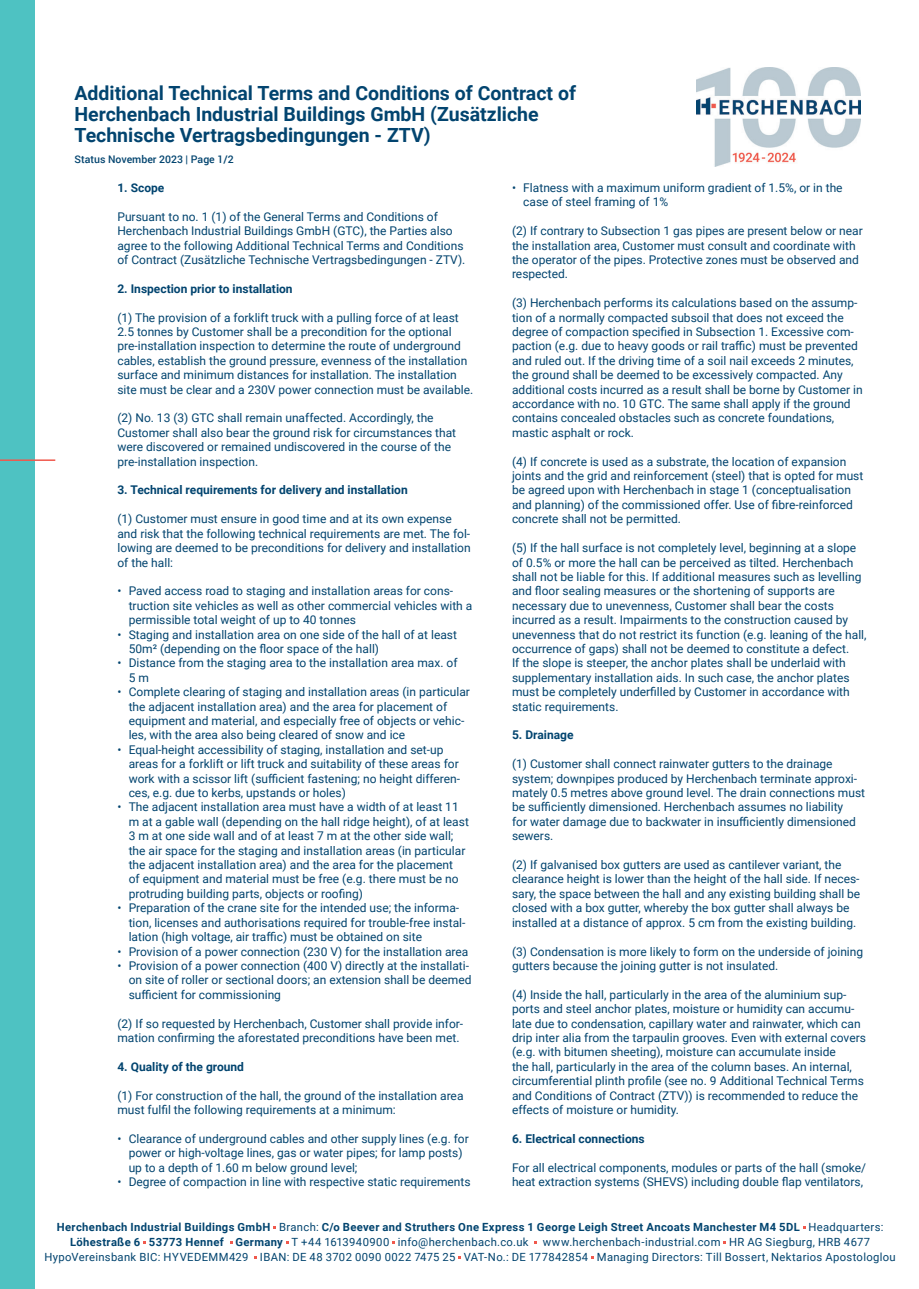
<style>
.page{position:relative;width:919px;height:1289px;background:#fff}
.page>*{position:absolute;margin:0;border:0;box-sizing:border-box;transform-origin:0 0}
.t1{font:700 19.5px/21px "Roboto";color:#02446f}
.t2{font:12px/14.4px "Roboto";color:#02446f}
.t3{font:700 12px "Roboto";color:#02446f}
.t4{font:11.25px "Roboto";letter-spacing:.03em;color:#02446f}
.t5{font:700 11.25px "Roboto";letter-spacing:.03em;color:#02446f}
.t6{font:500 10.5px "Roboto";color:#02446f}
.s1{font-weight:400}
.s2{font-weight:700}
</style>
<div class="page">
<div style="left:0;top:0;width:34px;height:1288px;background:#4ec2c2"></div>
<hr style="left:0;top:459px;width:55px;height:2px;background:#f0594d">
<img style="left:696px;top:67px;width:164px;height:100px">
<p class="t1" style="left:74px;top:82px;width:503px">Additional Technical Terms and Conditions of Contract of<br>Herchenbach Industrial Buildings GmbH (Zusätzliche</p>
<p class="t1" style="left:74px;top:124px;width:358px">Technische Vertragsbedingungen - ZTV)</p>
<p class="t6" style="left:74px;top:152px;width:161px">Status November 2023 | Page 1/2</p>
<p class="t3" style="left:117px;top:179px;width:49px">1. Scope</p>
<p class="t2" style="left:117px;top:209px;width:349px">Pursuant to no. 1 (1) of the General Terms and Conditions of Herchenbach Industrial Buildings GmbH (GTC), the Parties also agree to the following Additional Technical Terms and Conditions of Contract (Zusätzliche Technische Vertragsbedingungen - ZTV).</p>
<p class="t3" style="left:117px;top:280px;width:177px">2. Inspection prior to installation</p>
<p class="t2" style="left:117px;top:310px;width:357px">(1) The provision of a forklift truck with a pulling force of at least 2.5 tonnes by Customer shall be a precondition for the optional pre-installation inspection to determine the route of underground cables, establish the ground pressure, evenness of the installation surface and minimum distances for installation. The installation site must be clear and a 230V power connection must be available.</p>
<p class="t2" style="left:117px;top:410px;width:340px">(2) No. 13 (3) GTC shall remain unaffected. Accordingly, the Customer shall also bear the ground risk for circumstances that were discovered or remained undiscovered in the course of the pre-installation inspection.</p>
<p class="t3" style="left:117px;top:482px;width:292px">3. Technical requirements for delivery and installation</p>
<p class="t2" style="left:117px;top:511px;width:355px">(1) Customer must ensure in good time and at its own expense and risk that the following technical requirements are met. The fol&shy;lowing are deemed to be preconditions for delivery and installation of the hall:</p>
<p class="t2" style="left:129px;top:583px;width:345px;text-indent:-11px">• Paved access road to staging and installation areas for cons&shy;truction site vehicles as well as other commercial vehicles with a permissible total weight of up to 40 tonnes</p>
<p class="t2" style="left:129px;top:626px;width:330px;text-indent:-11px">• Staging and installation area on one side of the hall of at least<br>50m² (depending on the floor space of the hall)</p>
<p class="t2" style="left:129px;top:655px;width:330px;text-indent:-11px">• Distance from the staging area to the installation area max. of<br>5 m</p>
<p class="t2" style="left:129px;top:684px;width:343px;text-indent:-11px">• Complete clearing of staging and installation areas (in particular the adjacent installation area) and the area for placement of equipment and material, and especially free of objects or vehic&shy;les, with the area also being cleared of snow and ice</p>
<p class="t2" style="left:129px;top:742px;width:333px;text-indent:-11px">• Equal-height accessibility of staging, installation and set-up areas for a forklift or lift truck and suitability of these areas for work with a scissor lift (sufficient fastening; no height differen&shy;ces, e.g. due to kerbs, upstands or holes)</p>
<p class="t2" style="left:129px;top:799px;width:342px;text-indent:-11px">• The adjacent installation area must have a width of at least 11 m at a gable wall (depending on the hall ridge height), of at least 3 m at one side wall and of at least 7 m at the other side wall; the air space for the staging and installation areas (in particular the adjacent installation area) and the area for the placement<br>of equipment and material must be free (e.g. there must be no protruding building parts, objects or roofing)</p>
<p class="t2" style="left:129px;top:900px;width:338px;text-indent:-11px">• Preparation of the crane site for the intended use; the informa&shy;tion, licenses and authorisations required for trouble-free instal&shy;lation (high voltage, air traffic) must be obtained on site</p>
<p class="t2" style="left:117px;top:943px;width:352px">• Provision of a power connection (230 V) for the installation area</p>
<p class="t2" style="left:129px;top:958px;width:344px;text-indent:-11px">• Provision of a power connection (400 V) directly at the installati&shy;on site of roller or sectional doors; an extension shall be deemed sufficient for commissioning</p>
<p class="t2" style="left:117px;top:1015px;width:347px">(2) If so requested by Herchenbach, Customer shall provide infor&shy;mation confirming the aforestated preconditions have been met.</p>
<p class="t3" style="left:117px;top:1058px;width:128px">4. Quality of the ground</p>
<p class="t2" style="left:117px;top:1087px;width:347px">(1) For construction of the hall, the ground of the installation area must fulfil the following requirements at a minimum:</p>
<p class="t2" style="left:129px;top:1130px;width:341px;text-indent:-11px">• Clearance of underground cables and other supply lines (e.g. for power or high-voltage lines, gas or water pipes; for lamp posts) up to a depth of 1.60 m below ground level;</p>
<p class="t2" style="left:117px;top:1174px;width:355px">• Degree of compaction in line with respective static requirements</p>
<p class="t2" style="left:523px;top:180px;width:321px;text-indent:-11px">• Flatness with a maximum uniform gradient of 1.5%, or in the case of steel framing of 1%</p>
<p class="t2" style="left:512px;top:223px;width:352px">(2) If contrary to Subsection 1 gas pipes are present below or near the installation area, Customer must consult and coordinate with the operator of the pipes. Protective zones must be observed and respected.</p>
<p class="t2" style="left:512px;top:295px;width:352px">(3) Herchenbach performs its calculations based on the assump&shy;tion of a normally compacted subsoil that does not exceed the degree of compaction specified in Subsection 1. Excessive com&shy;paction (e.g. due to heavy goods or rail traffic) must be prevented and ruled out. If the driving time of a soil nail exceeds 2 minutes, the ground shall be deemed to be excessively compacted. Any additional costs incurred as a result shall be borne by Customer in accordance with no. 10 GTC. The same shall apply if the ground contains concealed obstacles such as concrete foundations, mastic asphalt or rock.</p>
<p class="t2" style="left:512px;top:454px;width:353px">(4) If concrete is used as a substrate, the location of expansion joints and the grid and reinforcement (steel) that is opted for must be agreed upon with Herchenbach in stage 1 (conceptualisation and planning) of the commissioned offer. Use of fibre-reinforced concrete shall not be permitted.</p>
<p class="t2" style="left:512px;top:540px;width:356px">(5) If the hall surface is not completely level, beginning at a slope of 0.5% or more the hall can be perceived as tilted. Herchenbach shall not be liable for this. If additional measures such as levelling and floor sealing measures or the shortening of supports are necessary due to unevenness, Customer shall bear the costs incurred as a result. Impairments to the construction caused by unevenness that do not restrict its function (e.g. leaning of the hall, occurrence of gaps) shall not be deemed to constitute a defect.<br>If the slope is steeper, the anchor plates shall be underlaid with supplementary installation aids. In such case, the anchor plates must be completely underfilled by Customer in accordance with static requirements.</p>
<p class="t3" style="left:512px;top:726px;width:63px">5. Drainage</p>
<p class="t2" style="left:512px;top:756px;width:322px">(1) Customer shall connect rainwater gutters to the drainage</p>
<p class="t2" style="left:512px;top:770px;width:354px">system; downpipes produced by Herchenbach terminate approxi&shy;mately 0.5 metres above ground level. The drain connections must be sufficiently dimensioned. Herchenbach assumes no liability<br>for water damage due to backwater in insufficiently dimensioned sewers.</p>
<p class="t2" style="left:512px;top:857px;width:350px">(2) If galvanised box gutters are used as cantilever variant, the clearance height is lower than the height of the hall side. If neces&shy;sary, the space between the hall and any existing building shall be closed with a box gutter, whereby the box gutter shall always be installed at a distance of approx. 5 cm from the existing building.</p>
<p class="t2" style="left:512px;top:943px;width:353px">(3) Condensation is more likely to form on the underside of joining gutters because the joining gutter is not insulated.</p>
<p class="t2" style="left:512px;top:986px;width:355px">(4) Inside the hall, particularly in the area of the aluminium sup&shy;ports and steel anchor plates, moisture or humidity can accumu&shy;late due to condensation, capillary water and rainwater, which can drip inter alia from the tarpaulin grooves. Even with external covers (e.g. with bitumen sheeting), moisture can accumulate inside<br>the hall, particularly in the area of the column bases. An internal, circumferential plinth profile (see no. 9 Additional Technical Terms and Conditions of Contract (ZTV)) is recommended to reduce the effects of moisture or humidity.</p>
<p class="t3" style="left:512px;top:1130px;width:134px">6. Electrical connections</p>
<p class="t2" style="left:512px;top:1159px;width:355px">For all electrical components, modules or parts of the hall (smoke/</p>
<p class="t2" style="left:512px;top:1174px;width:352px">heat extraction systems (SHEVS) including double flap ventilators,</p>
<p class="t5" style="left:57px;top:1219px;width:828px">Herchenbach Industrial Buildings GmbH <span class="s1">Branch:</span> C/o Beever and Struthers One Express 1 George Leigh Street Ancoats Manchester M4 5DL <span class="s1">Headquarters:</span></p>
<p class="t4" style="left:70px;top:1234px;width:460px"><span class="s2">Löhestraße 6 53773 Hennef Germany</span> T +44 1613940900 info@herchenbach.co.uk</p>
<p class="t4" style="left:543px;top:1234px;width:329px">www.herchenbach-industrial.com HR AG Siegburg, HRB 4677</p>
<p class="t4" style="left:44px;top:1249px;width:852px">HypoVereinsbank BIC: HYVEDEMM429 IBAN: DE 48 3702 0090 0022 7475 25 VAT-No.: DE 177842854 Managing Directors: Till Bossert, Nektarios Apostologlou</p>
</div>
